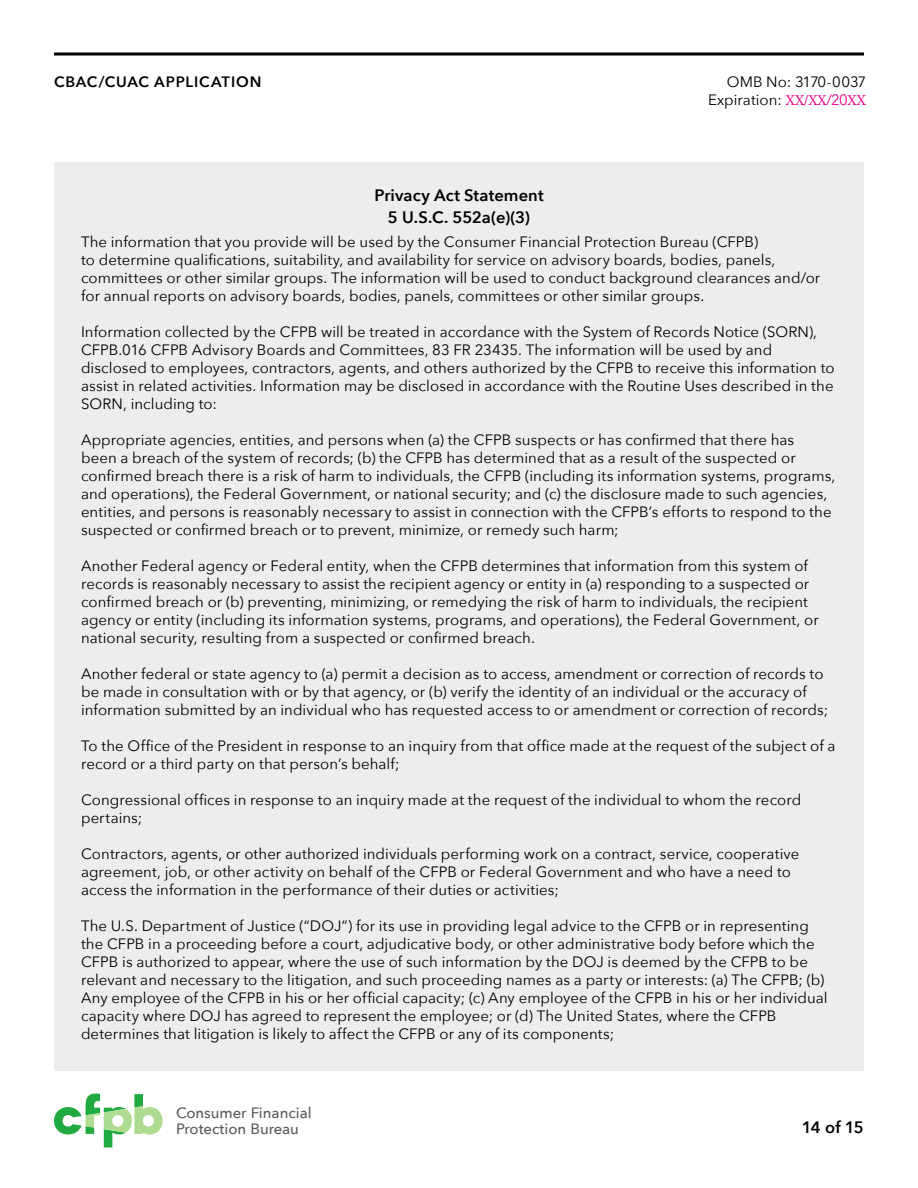
<style>
.page{position:relative;width:918px;height:1188px;background:#fff}
.page>*{position:absolute;margin:0;border:0;box-sizing:border-box;transform-origin:0 0}
.regular{font:600 16.5px "Avenir Next";letter-spacing:.005em;color:#000}
.regular-2{font:15px/18px "Avenir Next";letter-spacing:.005em;color:#000}
.t1{font:500 15px/15.8px "Avenir Next";letter-spacing:-.005em;color:#5a5d61}
.t2{font:600 15px "Avenir Next";letter-spacing:.06em;color:#000}
.s1{font-family:"Minion Pro";color:#ec008c}
.s2{color:#ec008c}
</style>
<div class="page">
<svg style="left:54px;top:52px;width:810px;height:4px;background:#3f3f3f"></svg>
<svg style="left:54px;top:1094px;width:109px;height:54px"></svg>
<div style="left:54px;top:162px;width:810px;height:909px;background:#ecedec"></div>
<p class="t2" style="left:54px;top:69px;width:209px">CBAC/CUAC APPLICATION</p>
<p class="regular-2" style="left:708px;top:72px;width:160px;text-align:right">OMB No: 3170-0037<br>Expiration: <span class="s1">XX/XX</span><span class="s2">/20</span><span class="s1">XX</span></p>
<p class="regular" style="left:374px;top:181px;width:171px">Privacy Act Statement</p>
<p class="regular" style="left:388px;top:203px;width:144px">5 U.S.C. 552a(e)(3)</p>
<p class="regular-2" style="left:81px;top:232px;width:741px">The information that you provide will be used by the Consumer Financial Protection Bureau (CFPB)<br>to determine qualifications, suitability, and availability for service on advisory boards, bodies, panels, committees or other similar groups. The information will be used to conduct background clearances and/or for annual reports on advisory boards, bodies, panels, committees or other similar groups.</p>
<p class="regular-2" style="left:81px;top:322px;width:755px">Information collected by the CFPB will be treated in accordance with the System of Records Notice (SORN), CFPB.016 CFPB Advisory Boards and Committees, 83 FR 23435. The information will be used by and disclosed to employees, contractors, agents, and others authorized by the CFPB to receive this information to assist in related activities. Information may be disclosed in accordance with the Routine Uses described in the SORN, including to:</p>
<p class="regular-2" style="left:81px;top:430px;width:756px">Appropriate agencies, entities, and persons when (a) the CFPB suspects or has confirmed that there has<br>been a breach of the system of records; (b) the CFPB has determined that as a result of the suspected or confirmed breach there is a risk of harm to individuals, the CFPB (including its information systems, programs, and operations), the Federal Government, or national security; and (c) the disclosure made to such agencies, entities, and persons is reasonably necessary to assist in connection with the CFPB’s efforts to respond to the suspected or confirmed breach or to prevent, minimize, or remedy such harm;</p>
<p class="regular-2" style="left:81px;top:556px;width:739px">Another Federal agency or Federal entity, when the CFPB determines that information from this system of records is reasonably necessary to assist the recipient agency or entity in (a) responding to a suspected or confirmed breach or (b) preventing, minimizing, or remedying the risk of harm to individuals, the recipient agency or entity (including its information systems, programs, and operations), the Federal Government, or national security, resulting from a suspected or confirmed breach.</p>
<p class="regular-2" style="left:81px;top:664px;width:749px">Another federal or state agency to (a) permit a decision as to access, amendment or correction of records to be made in consultation with or by that agency, or (b) verify the identity of an individual or the accuracy of information submitted by an individual who has requested access to or amendment or correction of records;</p>
<p class="regular-2" style="left:81px;top:736px;width:756px">To the Office of the President in response to an inquiry from that office made at the request of the subject of a record or a third party on that person’s behalf;</p>
<p class="regular-2" style="left:81px;top:790px;width:722px">Congressional offices in response to an inquiry made at the request of the individual to whom the record pertains;</p>
<p class="regular-2" style="left:81px;top:844px;width:720px">Contractors, agents, or other authorized individuals performing work on a contract, service, cooperative agreement, job, or other activity on behalf of the CFPB or Federal Government and who have a need to access the information in the performance of their duties or activities;</p>
<p class="regular-2" style="left:81px;top:916px;width:748px">The U.S. Department of Justice (“DOJ”) for its use in providing legal advice to the CFPB or in representing the CFPB in a proceeding before a court, adjudicative body, or other administrative body before which the CFPB is authorized to appear, where the use of such information by the DOJ is deemed by the CFPB to be relevant and necessary to the litigation, and such proceeding names as a party or interests: (a) The CFPB; (b)<br>Any employee of the CFPB in his or her official capacity; (c) Any employee of the CFPB in his or her individual capacity where DOJ has agreed to represent the employee; or (d) The United States, where the CFPB determines that litigation is likely to affect the CFPB or any of its components;</p>
<p class="t1" style="left:176px;top:1105px;width:137px">Consumer Financial<br>Protection Bureau</p>
<p class="regular" style="left:802px;top:1113px;width:64px">14 of 15</p>
</div>
